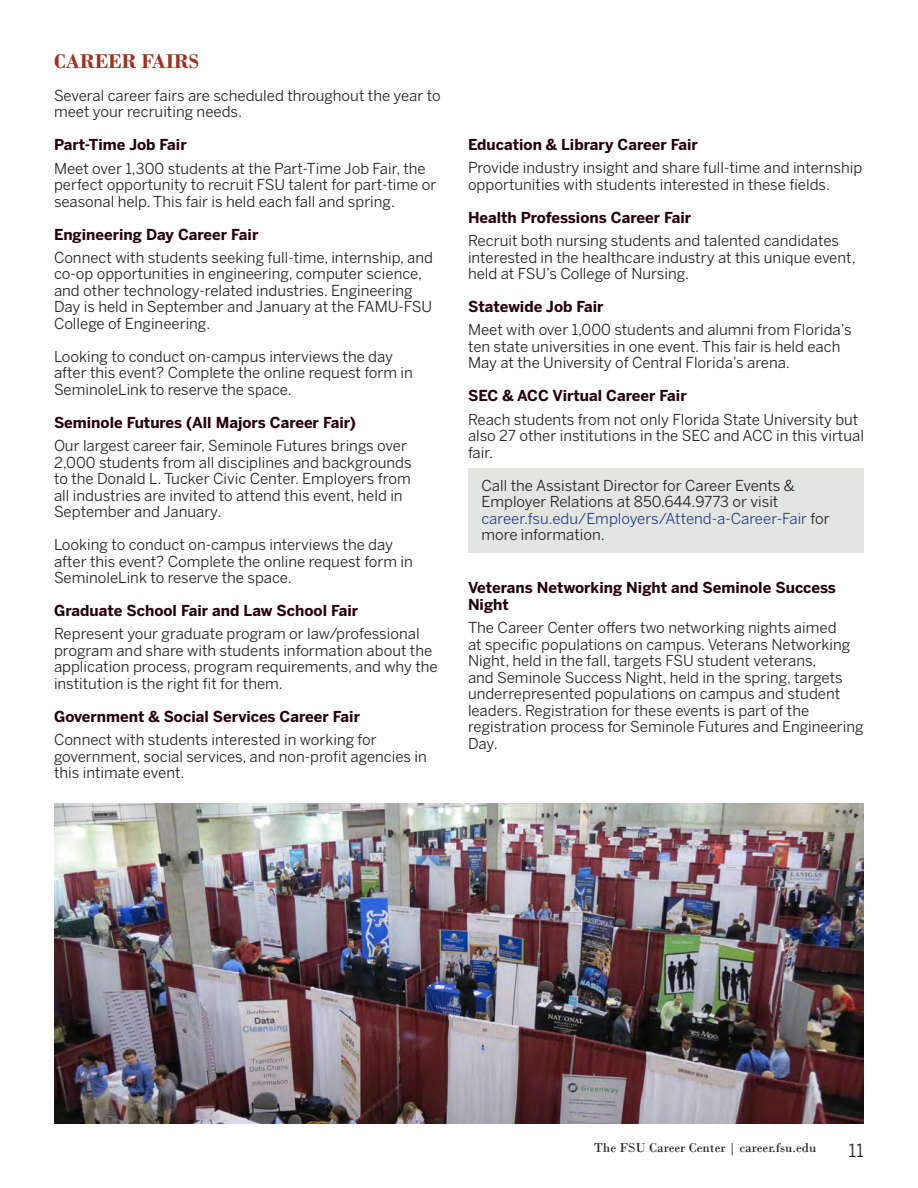
<style>
.page{position:relative;width:918px;height:1188px;background:#fff}
.page>*{position:absolute;margin:0;border:0;box-sizing:border-box;transform-origin:0 0}
.Body_Text{font:700 21px "Bodoni";color:#9c3221}
.t1{font:18px "Benton Sans";color:#231f20}
.Body_Text-2{font:15px/16.5px "Benton Sans";color:#231f20}
.Body_Text-3{font:700 15px/16.5px "Benton Sans";color:#25000b}
.Body_Text-4{font:15px/16.5px "Benton Sans";color:#253f8e}
.t2{font:13.5px "Bodoni";color:#231f20}
.s1{color:#231f20}
</style>
<div class="page">
<div style="left:468px;top:468px;width:396px;height:84px;background:#e3e6e0"></div>
<img style="left:54px;top:803px;width:810px;height:320px">
<p class="Body_Text" style="left:54px;top:49px;width:147px">CAREER FAIRS</p>
<p class="Body_Text-2" style="left:54px;top:87px;width:388px">Several career fairs are scheduled throughout the year to meet your recruiting needs.</p>
<p class="Body_Text-3" style="left:54px;top:137px;width:134px">Part-Time Job Fair</p>
<p class="Body_Text-2" style="left:54px;top:160px;width:384px">Meet over 1,300 students at the Part-Time Job Fair, the perfect opportunity to recruit FSU talent for part-time or seasonal help. This fair is held each fall and spring.</p>
<p class="Body_Text-3" style="left:54px;top:226px;width:206px">Engineering Day Career Fair</p>
<p class="Body_Text-2" style="left:54px;top:249px;width:380px">Connect with students seeking full-time, internship, and co-op opportunities in engineering, computer science, and other technology-related industries. Engineering Day is held in September and January at the FAMU-FSU College of Engineering.</p>
<p class="Body_Text-2" style="left:54px;top:348px;width:360px">Looking to conduct on-campus interviews the day after this event? Complete the online request form in<br>SeminoleLink to reserve the space.</p>
<p class="Body_Text-3" style="left:54px;top:414px;width:303px">Seminole Futures (All Majors Career Fair)</p>
<p class="Body_Text-2" style="left:54px;top:437px;width:359px">Our largest career fair, Seminole Futures brings over 2,000 students from all disciplines and backgrounds to the Donald L. Tucker Civic Center. Employers from all industries are invited to attend this event, held in September and January.</p>
<p class="Body_Text-2" style="left:54px;top:536px;width:360px">Looking to conduct on-campus interviews the day after this event? Complete the online request form in<br>SeminoleLink to reserve the space.</p>
<p class="Body_Text-3" style="left:54px;top:602px;width:306px">Graduate School Fair and Law School Fair</p>
<p class="Body_Text-2" style="left:54px;top:626px;width:385px">Represent your graduate program or law/professional program and share with students information about the application process, program requirements, and why the institution is the right fit for them.</p>
<p class="Body_Text-3" style="left:54px;top:708px;width:308px">Government &amp; Social Services Career Fair</p>
<p class="Body_Text-2" style="left:54px;top:731px;width:374px">Connect with students interested in working for government, social services, and non-profit agencies in this intimate event.</p>
<p class="Body_Text-3" style="left:468px;top:136px;width:231px">Education &amp; Library Career Fair</p>
<p class="Body_Text-2" style="left:468px;top:159px;width:396px">Provide industry insight and share full-time and internship opportunities with students interested in these fields.</p>
<p class="Body_Text-3" style="left:468px;top:209px;width:225px">Health Professions Career Fair</p>
<p class="Body_Text-2" style="left:468px;top:232px;width:389px">Recruit both nursing students and talented candidates interested in the healthcare industry at this unique event, held at FSU’s College of Nursing.</p>
<p class="Body_Text-3" style="left:468px;top:298px;width:137px">Statewide Job Fair</p>
<p class="Body_Text-2" style="left:468px;top:321px;width:385px">Meet with over 1,000 students and alumni from Florida’s ten state universities in one event. This fair is held each<br>May at the University of Central Florida’s arena.</p>
<p class="Body_Text-3" style="left:468px;top:387px;width:220px">SEC &amp; ACC Virtual Career Fair</p>
<p class="Body_Text-2" style="left:468px;top:411px;width:397px">Reach students from not only Florida State University but also 27 other institutions in the SEC and ACC in this virtual fair.</p>
<p class="Body_Text-2" style="left:482px;top:477px;width:315px">Call the Assistant Director for Career Events &amp;</p>
<p class="Body_Text-2" style="left:482px;top:493px;width:298px">Employer Relations at 850.644.9773 or visit</p>
<p class="Body_Text-4" style="left:482px;top:510px;width:350px">career.fsu.edu/Employers/Attend-a-Career-Fair <span class="s1">for more information.</span></p>
<p class="Body_Text-3" style="left:468px;top:579px;width:369px">Veterans Networking Night and Seminole Success<br>Night</p>
<p class="Body_Text-2" style="left:468px;top:619px;width:397px">The Career Center offers two networking nights aimed<br>at specific populations on campus. Veterans Networking Night, held in the fall, targets FSU student veterans,<br>and Seminole Success Night, held in the spring, targets underrepresented populations on campus and student leaders. Registration for these events is part of the registration process for Seminole Futures and Engineering Day.</p>
<p class="t2" style="left:594px;top:1139px;width:224px">The FSU Career Center | career.fsu.edu</p>
<p class="t1" style="left:848px;top:1140px;width:17px">11</p>
</div>
